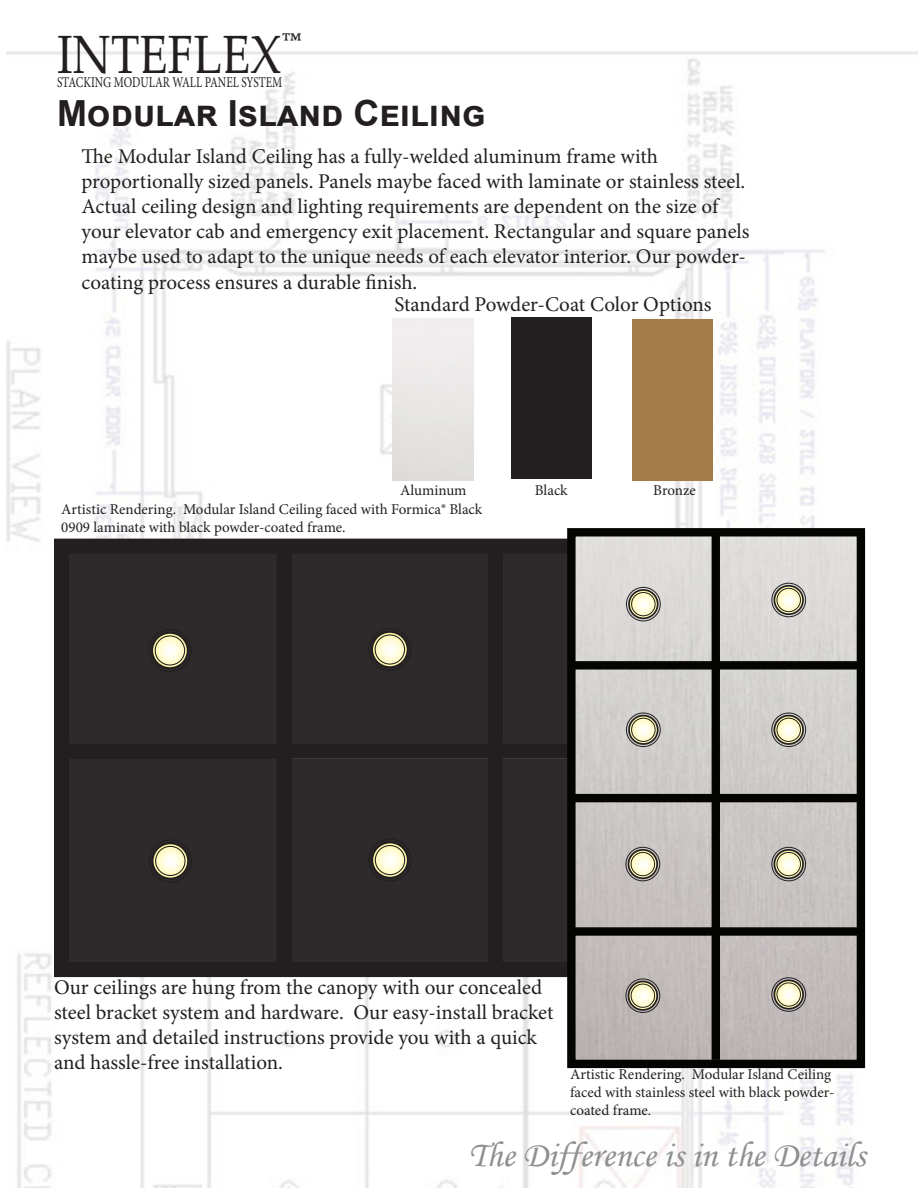
<style>
.page{position:relative;width:918px;height:1188px;background:#fff}
.page>*{position:absolute;margin:0;border:0;box-sizing:border-box;transform-origin:0 0}
.t1{font:54px "Palatino Linotype";color:#231f20;scale:.86 1}
.t2{font:36px "Monotype Corsiva";color:#8e9091}
.t3{font:700 36px "Arial";color:#231f20}
.t4{font:21px/25.2px "Minion Pro";color:#231f20}
.t5{font:15px/18px "Minion Pro";color:#231f20}
.t6{font:15px "Minion Pro";color:#231f20;scale:.76 1}
</style>
<div class="page">
<img style="left:6px;top:51px;width:912px;height:1137px">
<div style="left:54px;top:539px;width:657px;height:438px;border:15px solid #231f20"></div>
<div style="left:64px;top:744px;width:636px;height:15px;background:#231f20"></div>
<div style="left:488px;top:547px;width:15px;height:423px;background:#231f20"></div>
<div style="left:277px;top:547px;width:15px;height:422px;background:#231f20"></div>
<div style="left:495px;top:553px;width:202px;height:192px;background:#2e2a2b"></div>
<div style="left:503px;top:759px;width:194px;height:207px;background:#2e2a2b"></div>
<div style="left:292px;top:553px;width:202px;height:194px;background:#2e2a2b"></div>
<div style="left:67px;top:553px;width:217px;height:192px;background:#2e2a2b"></div>
<div style="left:289px;top:759px;width:202px;height:207px;background:#2e2a2b"></div>
<div style="left:68px;top:759px;width:209px;height:210px;background:#2e2a2b"></div>
<svg style="left:372px;top:632px;width:36px;height:35px"></svg>
<div style="left:368px;top:628px;width:44px;height:43px;border:1px solid #231f20;border-radius:50%"></div>
<div style="left:371px;top:631px;width:38px;height:37px;border:2px solid #231f20;border-radius:50%"></div>
<div style="left:375px;top:634px;width:30px;height:31px;border:1px solid #231f20;border-radius:50%"></div>
<svg style="left:152px;top:843px;width:36px;height:36px"></svg>
<div style="left:149px;top:839px;width:43px;height:43px;border:1px solid #231f20;border-radius:50%"></div>
<div style="left:151px;top:842px;width:38px;height:38px;border:2px solid #231f20;border-radius:50%"></div>
<div style="left:155px;top:846px;width:31px;height:30px;border:1px solid #231f20;border-radius:50%"></div>
<svg style="left:372px;top:842px;width:36px;height:36px"></svg>
<div style="left:368px;top:839px;width:44px;height:43px;border:1px solid #231f20;border-radius:50%"></div>
<div style="left:371px;top:841px;width:38px;height:38px;border:2px solid #231f20;border-radius:50%"></div>
<div style="left:375px;top:845px;width:30px;height:30px;border:1px solid #231f20;border-radius:50%"></div>
<img style="left:576px;top:537px;width:280px;height:522px">
<svg style="left:152px;top:633px;width:36px;height:35px"></svg>
<div style="left:148px;top:629px;width:44px;height:43px;border:1px solid #231f20;border-radius:50%"></div>
<div style="left:151px;top:632px;width:38px;height:37px;border:2px solid #231f20;border-radius:50%"></div>
<div style="left:155px;top:635px;width:30px;height:31px;border:1px solid #231f20;border-radius:50%"></div>
<div style="left:567px;top:528px;width:298px;height:540px;border:8px solid #040503"></div>
<div style="left:712px;top:534px;width:8px;height:526px;background:#040503"></div>
<div style="left:570px;top:794px;width:287px;height:8px;background:#040503"></div>
<div style="left:512px;top:317px;width:80px;height:162px;background:#231f20"></div>
<img style="left:393px;top:318px;width:81px;height:162px">
<div style="left:633px;top:319px;width:80px;height:162px;background:#a47a48"></div>
<svg style="left:774px;top:586px;width:29px;height:28px"></svg>
<div style="left:771px;top:583px;width:35px;height:34px;border:1px solid #231f20;border-radius:50%"></div>
<div style="left:774px;top:585px;width:30px;height:30px;border:2px solid #231f20;border-radius:50%"></div>
<div style="left:777px;top:588px;width:24px;height:24px;border:1px solid #231f20;border-radius:50%"></div>
<svg style="left:774px;top:716px;width:29px;height:28px"></svg>
<div style="left:771px;top:713px;width:35px;height:34px;border:1px solid #231f20;border-radius:50%"></div>
<div style="left:774px;top:715px;width:30px;height:30px;border:2px solid #231f20;border-radius:50%"></div>
<div style="left:777px;top:718px;width:24px;height:24px;border:1px solid #231f20;border-radius:50%"></div>
<svg style="left:774px;top:850px;width:29px;height:28px"></svg>
<div style="left:771px;top:847px;width:35px;height:34px;border:1px solid #231f20;border-radius:50%"></div>
<div style="left:774px;top:849px;width:30px;height:30px;border:2px solid #231f20;border-radius:50%"></div>
<div style="left:777px;top:852px;width:24px;height:24px;border:1px solid #231f20;border-radius:50%"></div>
<svg style="left:774px;top:980px;width:29px;height:29px"></svg>
<div style="left:771px;top:977px;width:35px;height:35px;border:1px solid #231f20;border-radius:50%"></div>
<div style="left:774px;top:979px;width:30px;height:31px;border:2px solid #231f20;border-radius:50%"></div>
<div style="left:777px;top:982px;width:24px;height:25px;border:1px solid #231f20;border-radius:50%"></div>
<svg style="left:629px;top:981px;width:28px;height:29px"></svg>
<div style="left:626px;top:978px;width:34px;height:35px;border:1px solid #231f20;border-radius:50%"></div>
<div style="left:628px;top:981px;width:30px;height:30px;border:2px solid #231f20;border-radius:50%"></div>
<div style="left:631px;top:984px;width:24px;height:24px;border:1px solid #231f20;border-radius:50%"></div>
<svg style="left:629px;top:850px;width:28px;height:28px"></svg>
<div style="left:626px;top:847px;width:34px;height:34px;border:1px solid #231f20;border-radius:50%"></div>
<div style="left:628px;top:849px;width:30px;height:30px;border:2px solid #231f20;border-radius:50%"></div>
<div style="left:631px;top:852px;width:24px;height:24px;border:1px solid #231f20;border-radius:50%"></div>
<svg style="left:629px;top:716px;width:29px;height:28px"></svg>
<div style="left:626px;top:713px;width:35px;height:34px;border:1px solid #231f20;border-radius:50%"></div>
<div style="left:628px;top:715px;width:31px;height:30px;border:2px solid #231f20;border-radius:50%"></div>
<div style="left:631px;top:718px;width:25px;height:24px;border:1px solid #231f20;border-radius:50%"></div>
<svg style="left:629px;top:590px;width:29px;height:28px"></svg>
<div style="left:626px;top:587px;width:35px;height:34px;border:1px solid #231f20;border-radius:50%"></div>
<div style="left:628px;top:589px;width:31px;height:30px;border:2px solid #231f20;border-radius:50%"></div>
<div style="left:631px;top:592px;width:25px;height:24px;border:1px solid #231f20;border-radius:50%"></div>
<div style="left:573px;top:661px;width:287px;height:9px;background:#040503"></div>
<div style="left:570px;top:927px;width:287px;height:9px;background:#040503"></div>
<p class="t1" style="left:57px;top:16px;width:286px">INTEFLEX<sup>™</sup></p>
<p class="t6" style="left:57px;top:72px;width:298px">STACKING MODULAR WALL PANEL SYSTEM</p>
<p class="t3" style="left:57px;top:88px;width:430px">Modular Island Ceiling</p>
<p class="t4" style="left:82px;top:143px;width:669px">The Modular Island Ceiling has a fully-welded aluminum frame with proportionally sized panels. Panels maybe faced with laminate or stainless steel.<br>Actual ceiling design and lighting requirements are dependent on the size of your elevator cab and emergency exit placement. Rectangular and square panels maybe used to adapt to the unique needs of each elevator interior. Our powder&shy;coating process ensures a durable finish.</p>
<p class="t4" style="left:394px;top:292px;width:319px">Standard Powder-Coat Color Options</p>
<p class="t5" style="left:400px;top:481px;width:68px">Aluminum</p>
<p class="t5" style="left:535px;top:481px;width:34px">Black</p>
<p class="t5" style="left:653px;top:481px;width:44px">Bronze</p>
<p class="t5" style="left:61px;top:500px;width:423px">Artistic Rendering. Modular Island Ceiling faced with Formica® Black<br>0909 laminate with black powder-coated frame.</p>
<p class="t4" style="left:54px;top:975px;width:501px">Our ceilings are hung from the canopy with our concealed steel bracket system and hardware. Our easy-install bracket system and detailed instructions provide you with a quick and hassle-free installation.</p>
<p class="t5" style="left:570px;top:1065px;width:266px">Artistic Rendering. Modular Island Ceiling faced with stainless steel with black powder&shy;coated frame.</p>
<p class="t2" style="left:469px;top:1133px;width:398px">The Difference is in the Details</p>
</div>
